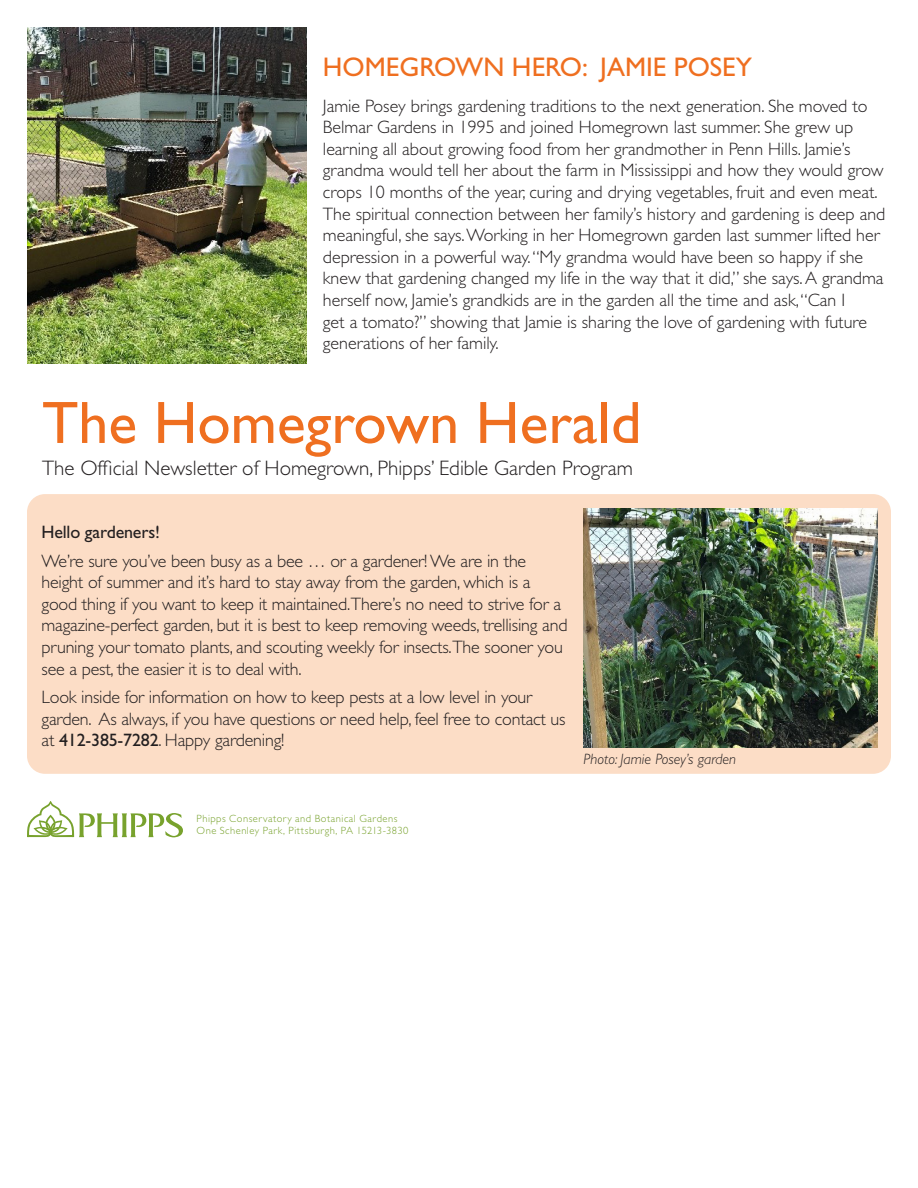
<style>
.page{position:relative;width:918px;height:1188px;background:#fff}
.page>*{position:absolute;margin:0;border:0;box-sizing:border-box;transform-origin:0 0}
.t1{font:60px "Gill Sans Std";color:#ef6f20}
.t2{font:27px "Gill Sans Std";color:#ef6f20}
.t3{font:300 21px "Gill Sans Std";color:#231f20}
.t4{font:300 18px/21.6px "Gill Sans Std";color:#231f20}
.t5{font:18px "Gill Sans Std";letter-spacing:-.01em;color:#231f20}
.t6{font:italic 300 15px "Gill Sans Std";color:#231f20}
.address_-Gillsans_7{font:300 10.5px "Gill Sans Std";letter-spacing:.05em;color:#78a22d}
.s1{font-weight:400}
</style>
<div class="page">
<svg style="left:27px;top:801px;width:156px;height:36px"></svg>
<div style="left:27px;top:494px;width:864px;height:280px;background:#fcddc6;border-radius:18px"></div>
<img style="left:27px;top:27px;width:280px;height:336px">
<img style="left:584px;top:508px;width:293px;height:239px">
<p class="t2" style="left:323px;top:52px;width:431px">HOMEGROWN HERO: JAMIE POSEY</p>
<p class="t4" style="left:323px;top:95px;width:564px">Jamie Posey brings gardening traditions to the next generation. She moved to Belmar Gardens in 1995 and joined Homegrown last summer. She grew up learning all about growing food from her grandmother in Penn Hills. Jamie’s grandma would tell her about the farm in Mississippi and how they would grow crops 10 months of the year, curing and drying vegetables, fruit and even meat.<br>The spiritual connection between her family’s history and gardening is deep and meaningful, she says. Working in her Homegrown garden last summer lifted her depression in a powerful way. “My grandma would have been so happy if she knew that gardening changed my life in the way that it did,” she says. A grandma herself now, Jamie’s grandkids are in the garden all the time and ask, “Can I<br>get a tomato?” showing that Jamie is sharing the love of gardening with future generations of her family.</p>
<p class="t1" style="left:42px;top:388px;width:601px">The Homegrown Herald</p>
<p class="t3" style="left:42px;top:456px;width:592px">The Official Newsletter of Homegrown, Phipps’ Edible Garden Program</p>
<p class="t5" style="left:42px;top:522px;width:120px">Hello gardeners!</p>
<p class="t4" style="left:42px;top:550px;width:528px">We’re sure you’ve been busy as a bee … or a gardener! We are in the height of summer and it’s hard to stay away from the garden, which is a good thing if you want to keep it maintained.There’s no need to strive for a magazine-perfect garden, but it is best to keep removing weeds, trellising and pruning your tomato plants, and scouting weekly for insects.The sooner you see a pest, the easier it is to deal with.</p>
<p class="t4" style="left:42px;top:686px;width:526px">Look inside for information on how to keep pests at a low level in your garden. As always, if you have questions or need help, feel free to contact us at <span class="s1">412-385-7282</span>. Happy gardening!</p>
<p class="t6" style="left:584px;top:751px;width:154px">Photo: Jamie Posey’s garden</p>
<p class="address_-Gillsans_7" style="left:196px;top:813px;width:202px">Phipps Conservatory and Botanical Gardens</p>
<p class="address_-Gillsans_7" style="left:196px;top:825px;width:214px">One Schenley Park, Pittsburgh, PA 15213-3830</p>
</div>
